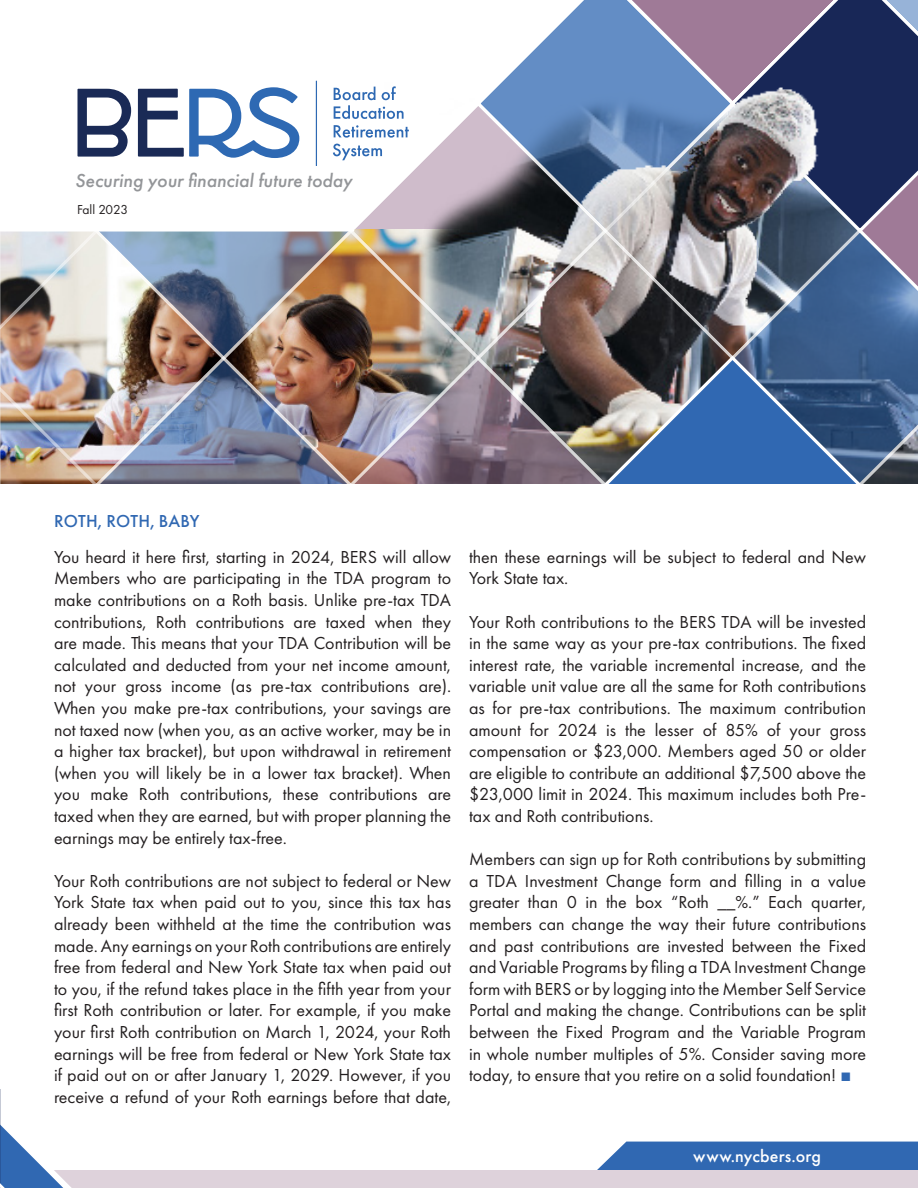
<style>
.page{position:relative;width:918px;height:1188px;background:#fff}
.page>*{position:absolute;margin:0;border:0;box-sizing:border-box;transform-origin:0 0}
.t1{font:italic 500 19.5px "Futura PT";color:#939598}
.t2{font:18px/21.6px "Futura PT";color:#231f20;text-align:justify}
.t3{font:500 18px "Futura PT";letter-spacing:.005em;color:#fff}
.t4{font:500 18px "Futura PT";letter-spacing:.01em;color:#3068b2}
.t5{font:13.5px "Futura PT";letter-spacing:-.015em;color:#231f20}
.s1{font-family:"Franklin Gothic";color:#3068b2}
</style>
<div class="page">
<svg style="left:578px;top:1142px;width:340px;height:29px;background:#497aba"></svg>
<div style="left:0;top:1171px;width:918px;height:17px;background:#ded2db"></div>
<svg style="left:0;top:1089px;width:98px;height:99px"></svg>
<img style="left:0;top:232px;width:92px;height:252px">
<img style="left:92px;top:99px;width:127px;height:255px">
<img style="left:92px;top:354px;width:127px;height:130px">
<img style="left:219px;top:232px;width:114px;height:249px">
<svg style="left:0;top:102px;width:333px;height:130px"></svg>
<img style="left:333px;top:0;width:585px;height:484px">
<svg style="left:77px;top:89px;width:54px;height:68px"></svg>
<svg style="left:138px;top:87px;width:161px;height:71px"></svg>
<hr style="left:316px;top:81px;width:1px;height:85px;background:#2e69b3">
<p class="t1" style="left:75px;top:168px;width:279px">Securing your financial future today</p>
<p class="t5" style="left:77px;top:202px;width:52px">Fall 2023</p>
<p class="t4" style="left:54px;top:510px;width:147px">ROTH, ROTH, BABY</p>
<p class="t2" style="left:54px;top:546px;width:399px">You heard it here first, starting in 2024, BERS will allow Members who are participating in the TDA program to make contributions on a Roth basis. Unlike pre-tax TDA contributions, Roth contributions are taxed when they are made. This means that your TDA Contribution will be calculated and deducted from your net income amount, not your gross income (as pre-tax contributions are).<br>When you make pre-tax contributions, your savings are not taxed now (when you, as an active worker, may be in a higher tax bracket), but upon withdrawal in retirement (when you will likely be in a lower tax bracket). When you make Roth contributions, these contributions are taxed when they are earned, but with proper planning the earnings may be entirely tax-free.</p>
<p class="t2" style="left:54px;top:870px;width:399px">Your Roth contributions are not subject to federal or New York State tax when paid out to you, since this tax has already been withheld at the time the contribution was made. Any earnings on your Roth contributions are entirely free from federal and New York State tax when paid out to you, if the refund takes place in the fifth year from your first Roth contribution or later. For example, if you make your first Roth contribution on March 1, 2024, your Roth earnings will be free from federal or New York State tax if paid out on or after January 1, 2029. However, if you receive a refund of your Roth earnings before that date,</p>
<p class="t2" style="left:469px;top:546px;width:399px">then these earnings will be subject to federal and New<br>York State tax.</p>
<p class="t2" style="left:469px;top:611px;width:399px">Your Roth contributions to the BERS TDA will be invested in the same way as your pre-tax contributions. The fixed interest rate, the variable incremental increase, and the variable unit value are all the same for Roth contributions as for pre-tax contributions. The maximum contribution amount for 2024 is the lesser of 85% of your gross compensation or $23,000. Members aged 50 or older are eligible to contribute an additional $7,500 above the $23,000 limit in 2024. This maximum includes both Pre&shy;tax and Roth contributions.</p>
<p class="t2" style="left:469px;top:848px;width:399px">Members can sign up for Roth contributions by submitting a TDA Investment Change form and filling in a value greater than 0 in the box “Roth __%.” Each quarter, members can change the way their future contributions and past contributions are invested between the Fixed and Variable Programs by filing a TDA Investment Change form with BERS or by logging into the Member Self Service Portal and making the change. Contributions can be split between the Fixed Program and the Variable Program in whole number multiples of 5%. Consider saving more today, to ensure that you retire on a solid foundation! <span class="s1">■</span></p>
<p class="t3" style="left:693px;top:1145px;width:129px">www.nycbers.org</p>
</div>
